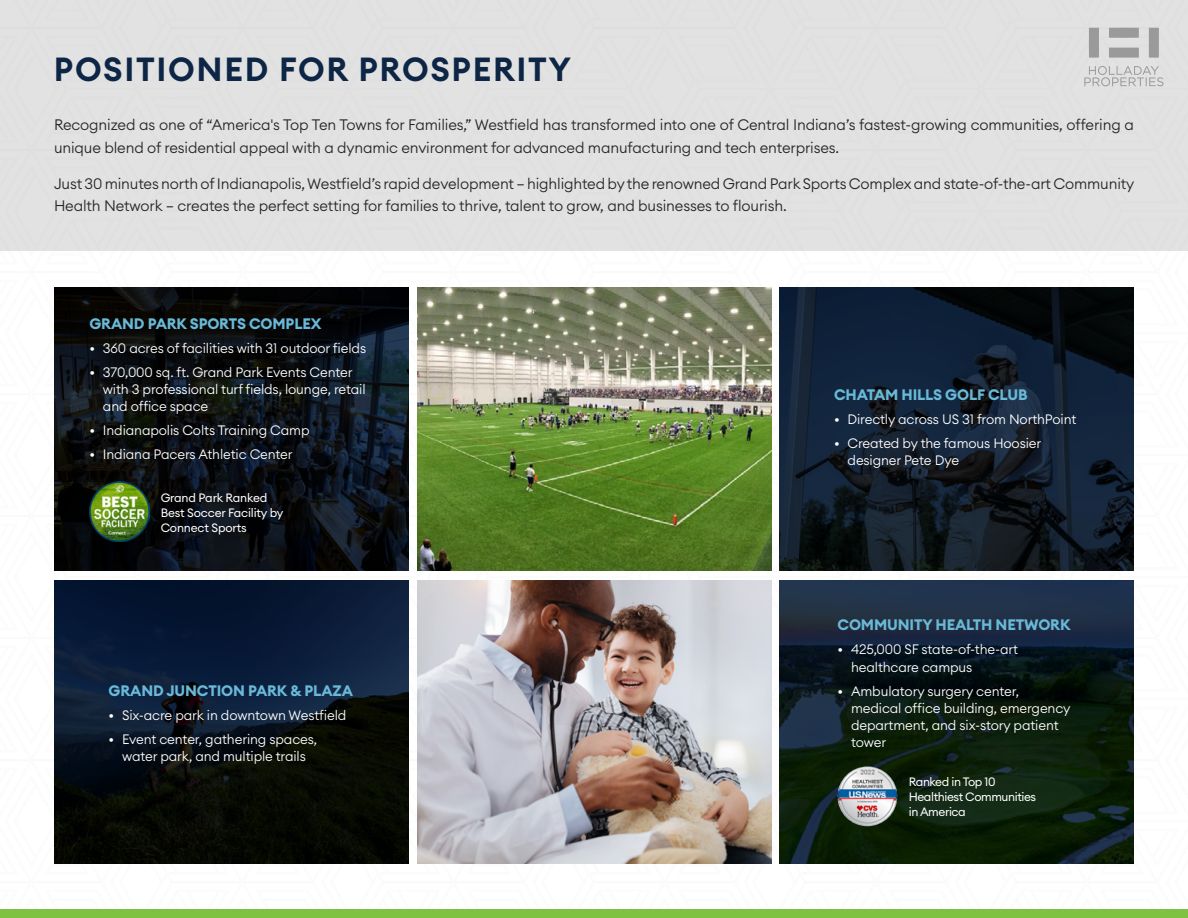
<style>
.page{position:relative;width:1188px;height:918px;background:#fff}
.page>*{position:absolute;margin:0;border:0;box-sizing:border-box;transform-origin:0 0}
.t1{font:600 33px "Euclid Circular A";letter-spacing:.05em;color:#0d2645}
.t2{font:300 15px/22.5px "Euclid Circular A";letter-spacing:-.01em;color:#262626}
.t3{font:700 15px "Euclid Circular A";letter-spacing:-.01em;color:#69b9d8}
.t4{font:300 13.5px/17.2px "Euclid Circular A";letter-spacing:-.01em;color:#fff}
.t5{font:12px/15px "Euclid Circular A";letter-spacing:-.015em;color:#fff}
.t6{font:12px/15px "Euclid Circular A";letter-spacing:-.035em;color:#fff}
</style>
<div class="page">
<img style="left:0;top:0;width:1188px;height:864px">
<div style="left:0;top:909px;width:1188px;height:9px;background:#7fc242"></div>
<img style="left:417px;top:581px;width:354px;height:283px">
<img style="left:417px;top:287px;width:354px;height:284px">
<svg style="left:54px;top:287px;width:354px;height:284px;background:#0b0f14"></svg>
<svg style="left:780px;top:287px;width:354px;height:284px;background:#101c2b"></svg>
<svg style="left:780px;top:581px;width:354px;height:283px;background:#10211e"></svg>
<svg style="left:54px;top:581px;width:354px;height:283px;background:#08131e"></svg>
<svg style="left:1109px;top:28px;width:30px;height:10px"></svg>
<svg style="left:1089px;top:28px;width:10px;height:30px"></svg>
<svg style="left:1109px;top:48px;width:30px;height:10px"></svg>
<svg style="left:1149px;top:28px;width:10px;height:30px"></svg>
<svg style="left:1084px;top:66px;width:80px;height:20px;background:#d0d0d0"></svg>
<img style="left:89px;top:482px;width:60px;height:60px">
<img style="left:838px;top:766px;width:59px;height:60px;border-radius:30px">
<h1 class="t1" style="left:54px;top:48px;width:519px">POSITIONED FOR PROSPERITY</h1>
<p class="t2" style="left:54px;top:114px;width:1082px">Recognized as one of “America's Top Ten Towns for Families,” Westfield has transformed into one of Central Indiana’s fastest-growing communities, offering a unique blend of residential appeal with a dynamic environment for advanced manufacturing and tech enterprises.</p>
<p class="t2" style="left:54px;top:172px;width:1082px">Just 30 minutes north of Indianapolis, Westfield’s rapid development – highlighted by the renowned Grand Park Sports Complex and state-of-the-art Community<br>Health Network – creates the perfect setting for families to thrive, talent to grow, and businesses to flourish.</p>
<p class="t3" style="left:89px;top:314px;width:234px">GRAND PARK SPORTS COMPLEX</p>
<p class="t4" style="left:89px;top:339px;width:278px">• 360 acres of facilities with 31 outdoor fields</p>
<p class="t4" style="left:103px;top:363px;width:264px;text-indent:-13px">• 370,000 sq. ft. Grand Park Events Center with 3 professional turf fields, lounge, retail and office space</p>
<p class="t4" style="left:89px;top:421px;width:222px">• Indianapolis Colts Training Camp</p>
<p class="t4" style="left:89px;top:445px;width:205px">• Indiana Pacers Athletic Center</p>
<p class="t5" style="left:161px;top:490px;width:124px">Grand Park Ranked<br>Best Soccer Facility by<br>Connect Sports</p>
<p class="t3" style="left:109px;top:681px;width:246px">GRAND JUNCTION PARK &amp; PLAZA</p>
<p class="t4" style="left:109px;top:706px;width:239px">• Six-acre park in downtown Westfield</p>
<p class="t4" style="left:109px;top:730px;width:210px;text-align:center">• Event center, gathering spaces, water park, and multiple trails</p>
<p class="t3" style="left:834px;top:385px;width:195px">CHATAM HILLS GOLF CLUB</p>
<p class="t4" style="left:834px;top:411px;width:244px">• Directly across US 31 from NorthPoint</p>
<p class="t4" style="left:848px;top:435px;width:195px;text-indent:-14px">• Created by the famous Hoosier designer Pete Dye</p>
<p class="t3" style="left:838px;top:615px;width:235px">COMMUNITY HEALTH NETWORK</p>
<p class="t4" style="left:851px;top:641px;width:169px;text-indent:-14px">• 425,000 SF state-of-the-art healthcare campus</p>
<p class="t4" style="left:851px;top:682px;width:221px;text-indent:-14px">• Ambulatory surgery center, medical office building, emergency department, and six-story patient tower</p>
<p class="t6" style="left:909px;top:774px;width:129px">Ranked in Top 10<br>Healthiest Communities in America</p>
</div>
